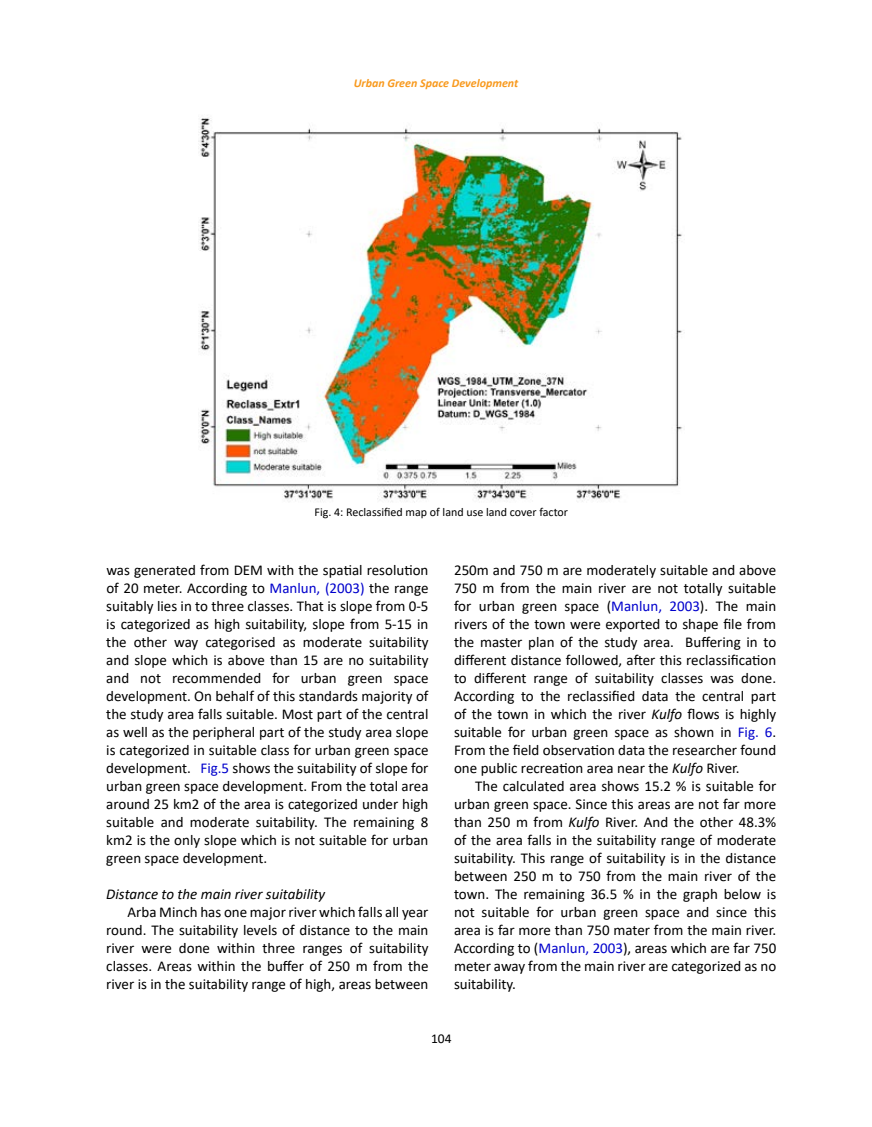
<style>
.page{position:relative;width:872px;height:1127px;background:#fff}
.page>*{position:absolute;margin:0;border:0;box-sizing:border-box;transform-origin:0 0}
.t1{font:15px/18px "Calibri";color:#000;text-align:justify}
.t2{font:italic 15px "Calibri";color:#000}
.t3{font:13.5px "Calibri";color:#000}
.t4{font:12px "Calibri";color:#000}
.t5{font:italic 700 12px "Calibri";color:#f8991d}
.s1{color:#00c}
.s2{font-style:italic}
</style>
<div class="page">
<img style="left:198px;top:117px;width:484px;height:386px">
<p class="t5" style="left:354px;top:75px;width:166px">Urban Green Space Development</p>
<p class="t4" style="left:314px;top:504px;width:255px">Fig. 4: Reclassified map of land use land cover factor</p>
<p class="t1" style="left:106px;top:560px;width:324px">was generated from DEM with the spatial resolution of 20 meter. According to <span class="s1">Manlun, (2003)</span> the range suitably lies in to three classes. That is slope from 0-5 is categorized as high suitability, slope from 5-15 in the other way categorised as moderate suitability and slope which is above than 15 are no suitability and not recommended for urban green space development. On behalf of this standards majority of the study area falls suitable. Most part of the central as well as the peripheral part of the study area slope is categorized in suitable class for urban green space development. <span class="s1">Fig.5</span> shows the suitability of slope for urban green space development. From the total area around 25 km2 of the area is categorized under high suitable and moderate suitability. The remaining 8 km2 is the only slope which is not suitable for urban green space development.</p>
<p class="t2" style="left:106px;top:883px;width:220px">Distance to the main river suitability</p>
<p class="t1" style="left:106px;top:902px;width:324px;text-indent:21px">Arba Minch has one major river which falls all year round. The suitability levels of distance to the main river were done within three ranges of suitability classes. Areas within the buffer of 250 m from the river is in the suitability range of high, areas between</p>
<p class="t1" style="left:454px;top:560px;width:324px">250m and 750 m are moderately suitable and above 750 m from the main river are not totally suitable for urban green space (<span class="s1">Manlun, 2003</span>). The main rivers of the town were exported to shape file from the master plan of the study area. Buffering in to different distance followed, after this reclassification to different range of suitability classes was done.<br>According to the reclassified data the central part of the town in which the river <span class="s2">Kulfo</span> flows is highly suitable for urban green space as shown in <span class="s1">Fig. 6</span>.<br>From the field observation data the researcher found one public recreation area near the <span class="s2">Kulfo</span> River.</p>
<p class="t1" style="left:454px;top:776px;width:324px;text-indent:21px">The calculated area shows 15.2 % is suitable for urban green space. Since this areas are not far more than 250 m from <span class="s2">Kulfo</span> River. And the other 48.3% of the area falls in the suitability range of moderate suitability. This range of suitability is in the distance between 250 m to 750 from the main river of the town. The remaining 36.5 % in the graph below is not suitable for urban green space and since this area is far more than 750 mater from the main river.<br>According to (<span class="s1">Manlun, 2003</span>), areas which are far 750 meter away from the main river are categorized as no suitability.</p>
<p class="t3" style="left:431px;top:1029px;width:22px">104</p>
</div>
